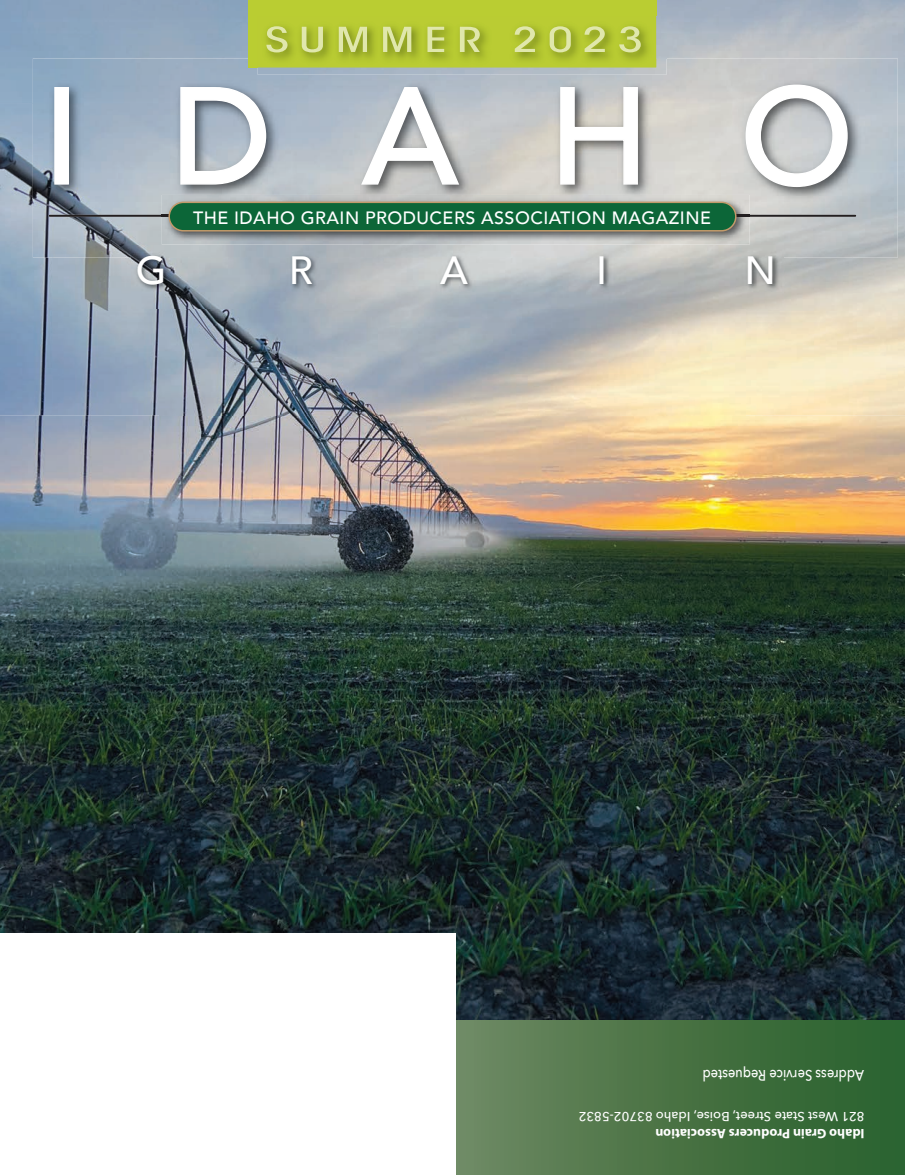
<style>
.page{position:relative;width:905px;height:1175px;background:#fff}
.page>*{position:absolute;margin:0;border:0;box-sizing:border-box;transform-origin:0 0}
.t1{font:500 135.75px "Avenir";color:#fff}
.t2{font:500 39.3px "Avenir";color:#fff}
.t3{font:500 17.85px "Avenir";letter-spacing:.025em;color:#fff}
.t4{font:500 15.15px "Avenir Next";color:#fff;scale:.85 1}
.t5{font:700 13.65px "Myriad Pro";color:#fff}
.t6{font:500 13.05px "Avenir Next";color:#fff}
</style>
<div class="page">
<img style="left:0;top:415px;width:904px;height:605px">
<img style="left:0;top:0;width:249px;height:103px">
<img style="left:656px;top:0;width:248px;height:103px">
<img style="left:0;top:103px;width:53px;height:312px">
<img style="left:852px;top:103px;width:52px;height:312px">
<img style="left:53px;top:257px;width:106px;height:158px">
<img style="left:159px;top:309px;width:586px;height:106px">
<img style="left:33px;top:58px;width:864px;height:199px">
<img style="left:49px;top:215px;width:807px;height:2px">
<div style="left:54px;top:87px;width:15px;height:98px;border:2px solid #fff"></div>
<svg style="left:179px;top:86px;width:88px;height:99px;background:#9099a3"></svg>
<svg style="left:360px;top:86px;width:100px;height:100px;background:#a3a7ab"></svg>
<svg style="left:559px;top:86px;width:79px;height:99px;background:#adadaa"></svg>
<svg style="left:744px;top:84px;width:104px;height:104px;background:#a9acae"></svg>
<img style="left:131px;top:246px;width:652px;height:63px">
<img style="left:162px;top:195px;width:587px;height:50px">
<img style="left:162px;top:215px;width:587px;height:2px">
<div style="left:169px;top:202px;width:566px;height:29px;background:#0c6638;border-radius:14px"></div>
<div style="left:168px;top:202px;width:568px;height:29px;border:2px solid #c39a6b;border-radius:14px"></div>
<svg style="left:456px;top:1163px;width:249px;height:11px;background:#597c51"></svg>
<svg style="left:705px;top:1163px;width:199px;height:11px;background:#366837"></svg>
<svg style="left:456px;top:1020px;width:249px;height:143px;background:#597c51"></svg>
<div style="left:705px;top:1020px;width:199px;height:143px;background:linear-gradient(to right,#436f3e,#296330)"></div>
<div style="left:0;top:933px;width:455px;height:241px;background:#fff"></div>
<div style="left:249px;top:0;width:100px;height:67px;background:#bacd32"></div>
<div style="left:349px;top:0;width:307px;height:67px;background:#bacd32"></div>
<img style="left:656px;top:17px;width:10px;height:41px">
<img style="left:258px;top:58px;width:408px;height:17px">
<img style="left:258px;top:27px;width:398px;height:40px">
<img style="left:266px;top:26px;width:83px;height:26px">
<img style="left:349px;top:26px;width:291px;height:26px">
<h1 class="t1" style="left:43px;top:19px;width:812px">I D A H O</h1>
<p class="t3" style="left:193px;top:202px;width:519px">THE IDAHO GRAIN PRODUCERS ASSOCIATION MAGAZINE</p>
<h2 class="t2" style="left:136px;top:236px;width:32px">G</h2>
<h2 class="t2" style="left:289px;top:236px;width:26px">R</h2>
<h2 class="t2" style="left:440px;top:236px;width:29px">A</h2>
<h2 class="t2" style="left:596px;top:236px;width:12px">I</h2>
<h2 class="t2" style="left:744px;top:236px;width:33px">N</h2>
<p class="t4" style="left:864px;top:1088px;width:192px;rotate:-180deg">Address Service Requested</p>
<p class="t6" style="left:864px;top:1127px;width:287px;rotate:-180deg">821 West State Street, Boise, Idaho 83702-5832</p>
<p class="t5" style="left:864px;top:1142px;width:211px;rotate:-180deg">Idaho Grain Producers Association</p>
</div>
